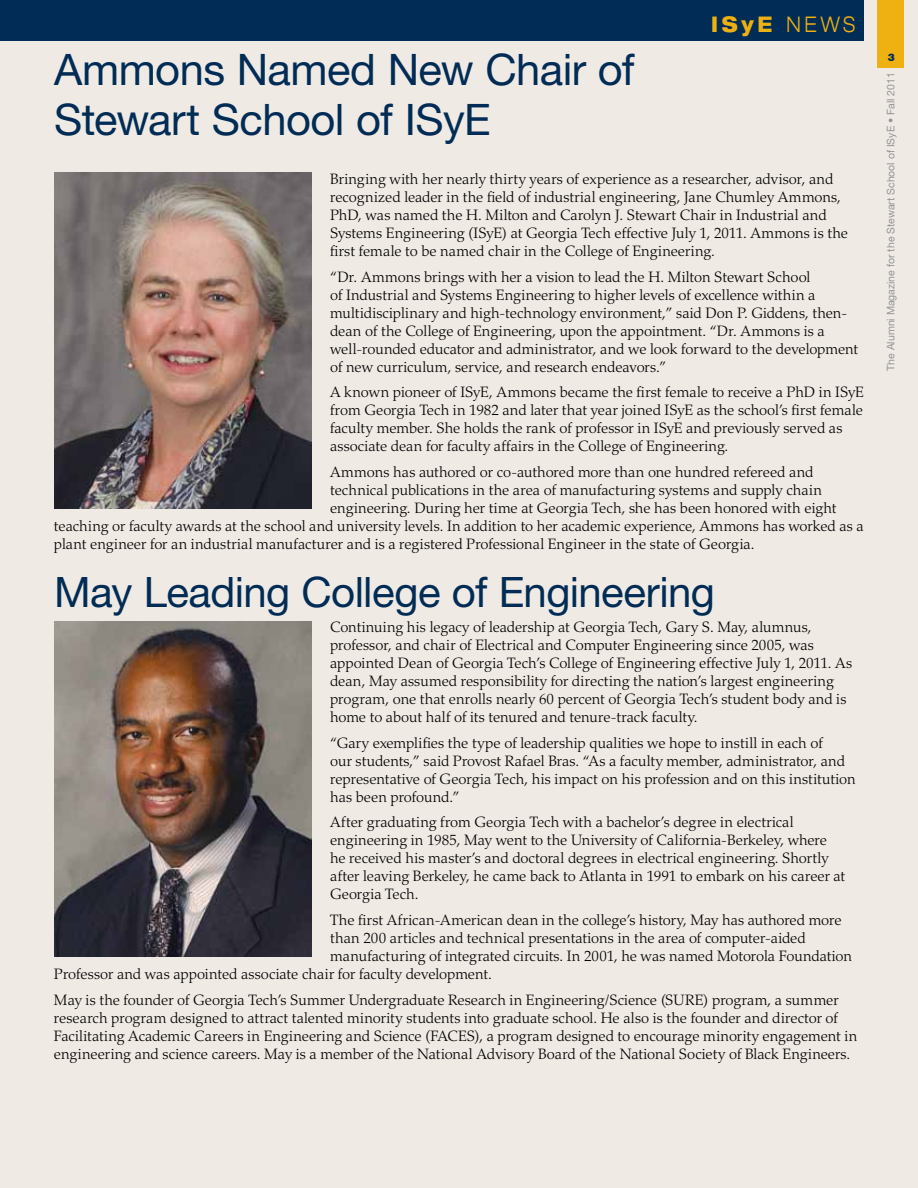
<style>
.page{position:relative;width:918px;height:1188px;background:#f0eae4}
.page>*{position:absolute;margin:0;border:0;box-sizing:border-box;transform-origin:0 0}
.t1{font:43.5px/49.5px "Helvetica Neue LT Std";letter-spacing:-.015em;color:#002c56}
.t2{font:42px "Helvetica Neue LT Std";letter-spacing:-.015em;color:#002c56}
.t3{font:800 expanded 21.6px "Helvetica Neue LT Std";color:#eeb111;scale:.83 1}
.t4{font:300 15px/18px "Palatino LT Std";color:#000}
.t5{font:10.5px "Helvetica Neue LT Std";color:#939598}
.t6{font:900 10.5px "Helvetica Neue LT Std";color:#002c56}
.s1{font-weight:300}
</style>
<div class="page">
<img style="left:54px;top:621px;width:258px;height:336px">
<img style="left:54px;top:173px;width:258px;height:336px">
<div style="left:0;top:0;width:864px;height:41px;background:#002c56"></div>
<div style="left:878px;top:0;width:26px;height:68px;background:#eeb111"></div>
<h3 class="t3" style="left:711px;top:10px;width:175px">ISyE <span class="s1">NEWS</span></h3>
<h1 class="t1" style="left:54px;top:44px;width:582px">Ammons Named New Chair of<br>Stewart School of ISyE</h1>
<p class="t4" style="left:330px;top:170px;width:519px">Bringing with her nearly thirty years of experience as a researcher, advisor, and recognized leader in the field of industrial engineering, Jane Chumley Ammons, PhD, was named the H. Milton and Carolyn J. Stewart Chair in Industrial and Systems Engineering (ISyE) at Georgia Tech effective July 1, 2011. Ammons is the first female to be named chair in the College of Engineering.</p>
<p class="t4" style="left:330px;top:268px;width:530px">“Dr. Ammons brings with her a vision to lead the H. Milton Stewart School<br>of Industrial and Systems Engineering to higher levels of excellence within a multidisciplinary and high-technology environment,” said Don P. Giddens, then&shy;dean of the College of Engineering, upon the appointment. “Dr. Ammons is a well-rounded educator and administrator, and we look forward to the development of new curriculum, service, and research endeavors.”</p>
<p class="t4" style="left:330px;top:383px;width:535px">A known pioneer of ISyE, Ammons became the first female to receive a PhD in ISyE from Georgia Tech in 1982 and later that year joined ISyE as the school’s first female faculty member. She holds the rank of professor in ISyE and previously served as associate dean for faculty affairs in the College of Engineering.</p>
<p class="t4" style="left:330px;top:463px;width:485px">Ammons has authored or co-authored more than one hundred refereed and</p>
<p class="t4" style="left:330px;top:481px;width:493px">technical publications in the area of manufacturing systems and supply chain</p>
<p class="t4" style="left:330px;top:499px;width:508px">engineering. During her time at Georgia Tech, she has been honored with eight</p>
<p class="t4" style="left:54px;top:517px;width:811px">teaching or faculty awards at the school and university levels. In addition to her academic experience, Ammons has worked as a</p>
<p class="t4" style="left:54px;top:535px;width:702px">plant engineer for an industrial manufacturer and is a registered Professional Engineer in the state of Georgia.</p>
<h2 class="t2" style="left:54px;top:567px;width:662px">May Leading College of Engineering</h2>
<p class="t4" style="left:330px;top:619px;width:524px">Continuing his legacy of leadership at Georgia Tech, Gary S. May, alumnus, professor, and chair of Electrical and Computer Engineering since 2005, was appointed Dean of Georgia Tech’s College of Engineering effective July 1, 2011. As dean, May assumed responsibility for directing the nation’s largest engineering program, one that enrolls nearly 60 percent of Georgia Tech’s student body and is home to about half of its tenured and tenure-track faculty.</p>
<p class="t4" style="left:330px;top:734px;width:527px">“Gary exemplifies the type of leadership qualities we hope to instill in each of<br>our students,” said Provost Rafael Bras. “As a faculty member, administrator, and representative of Georgia Tech, his impact on his profession and on this institution has been profound.”</p>
<p class="t4" style="left:330px;top:814px;width:517px">After graduating from Georgia Tech with a bachelor’s degree in electrical engineering in 1985, May went to the University of California-Berkeley, where he received his master’s and doctoral degrees in electrical engineering. Shortly after leaving Berkeley, he came back to Atlanta in 1991 to embark on his career at Georgia Tech.</p>
<p class="t4" style="left:330px;top:911px;width:513px">The first African-American dean in the college’s history, May has authored more</p>
<p class="t4" style="left:330px;top:929px;width:477px">than 200 articles and technical presentations in the area of computer-aided</p>
<p class="t4" style="left:330px;top:947px;width:524px">manufacturing of integrated circuits. In 2001, he was named Motorola Foundation</p>
<p class="t4" style="left:54px;top:965px;width:439px">Professor and was appointed associate chair for faculty development.</p>
<p class="t4" style="left:54px;top:991px;width:805px">May is the founder of Georgia Tech’s Summer Undergraduate Research in Engineering/Science (SURE) program, a summer research program designed to attract talented minority students into graduate school. He also is the founder and director of Facilitating Academic Careers in Engineering and Science (FACES), a program designed to encourage minority engagement in engineering and science careers. May is a member of the National Advisory Board of the National Society of Black Engineers.</p>
<p class="t6" style="left:888px;top:51px;width:9px">3</p>
<p class="t5" style="left:884px;top:371px;width:300px;rotate:-90deg">The Alumni Magazine for the Stewart School of ISyE • Fall 2011</p>
</div>
